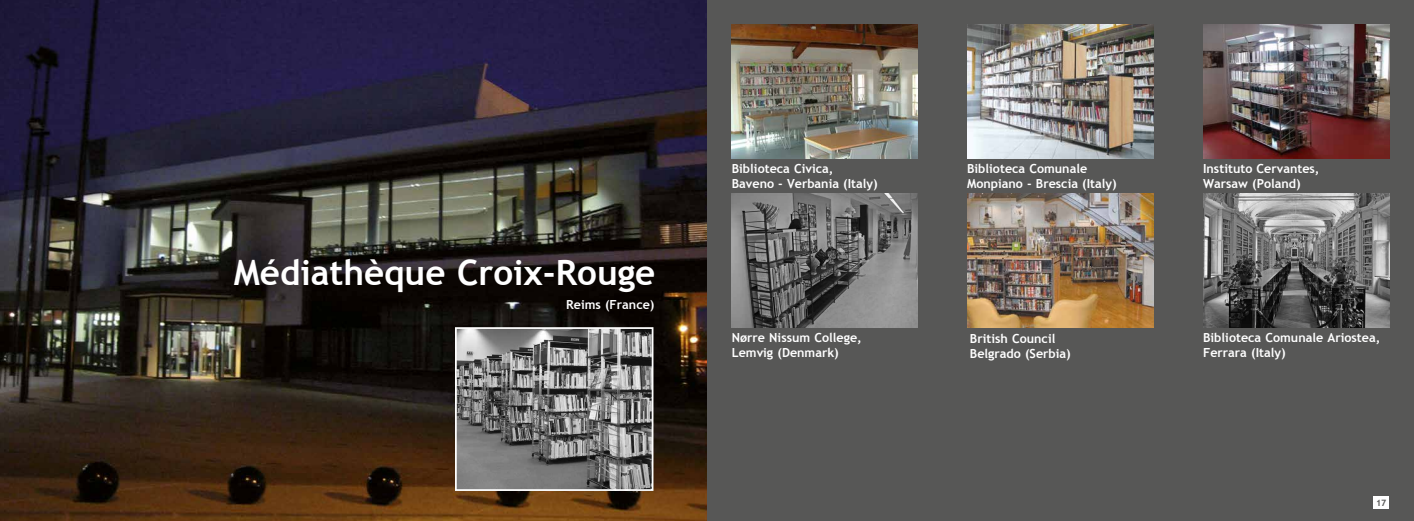
<style>
.page{position:relative;width:1414px;height:521px;background:#fff}
.page>*{position:absolute;margin:0;border:0;box-sizing:border-box;transform-origin:0 0}
.t1{font:700 35px "Trebuchet MS";color:#fff}
.t2{font:700 12.51px/15px "Trebuchet MS";color:#fff}
.t3{font:700 8.75px "Trebuchet MS";color:#575756}
</style>
<div class="page">
<div style="left:707px;top:0;width:707px;height:521px;background:#575756"></div>
<img style="left:0;top:0;width:707px;height:521px">
<img style="left:458px;top:330px;width:192px;height:158px">
<div style="left:455px;top:327px;width:198px;height:164px;border:2px solid #fff"></div>
<img style="left:1203px;top:193px;width:186px;height:134px">
<img style="left:1203px;top:25px;width:186px;height:134px">
<img style="left:732px;top:193px;width:186px;height:134px">
<img style="left:732px;top:25px;width:186px;height:134px">
<img style="left:967px;top:193px;width:186px;height:134px">
<img style="left:967px;top:25px;width:186px;height:134px">
<div style="left:1373px;top:496px;width:16px;height:12px;background:#fff"></div>
<h1 class="t1" style="left:234px;top:250px;width:423px">Médiathèque Croix-Rouge</h1>
<p class="t2" style="left:566px;top:296px;width:90px">Reims (France)</p>
<p class="t2" style="left:967px;top:161px;width:151px">Biblioteca Comunale<br>Monpiano - Brescia (Italy)</p>
<p class="t2" style="left:732px;top:161px;width:148px">Biblioteca Civica,<br>Baveno - Verbania (Italy)</p>
<p class="t2" style="left:1203px;top:161px;width:118px">Instituto Cervantes,<br>Warsaw (Poland)</p>
<p class="t2" style="left:732px;top:330px;width:131px">Nørre Nissum College,<br>Lemvig (Denmark)</p>
<p class="t2" style="left:1203px;top:330px;width:179px">Biblioteca Comunale Ariostea,<br>Ferrara (Italy)</p>
<p class="t2" style="left:970px;top:331px;width:102px">British Council<br>Belgrado (Serbia)</p>
<p class="t3" style="left:1376px;top:497px;width:12px">17</p>
</div>
